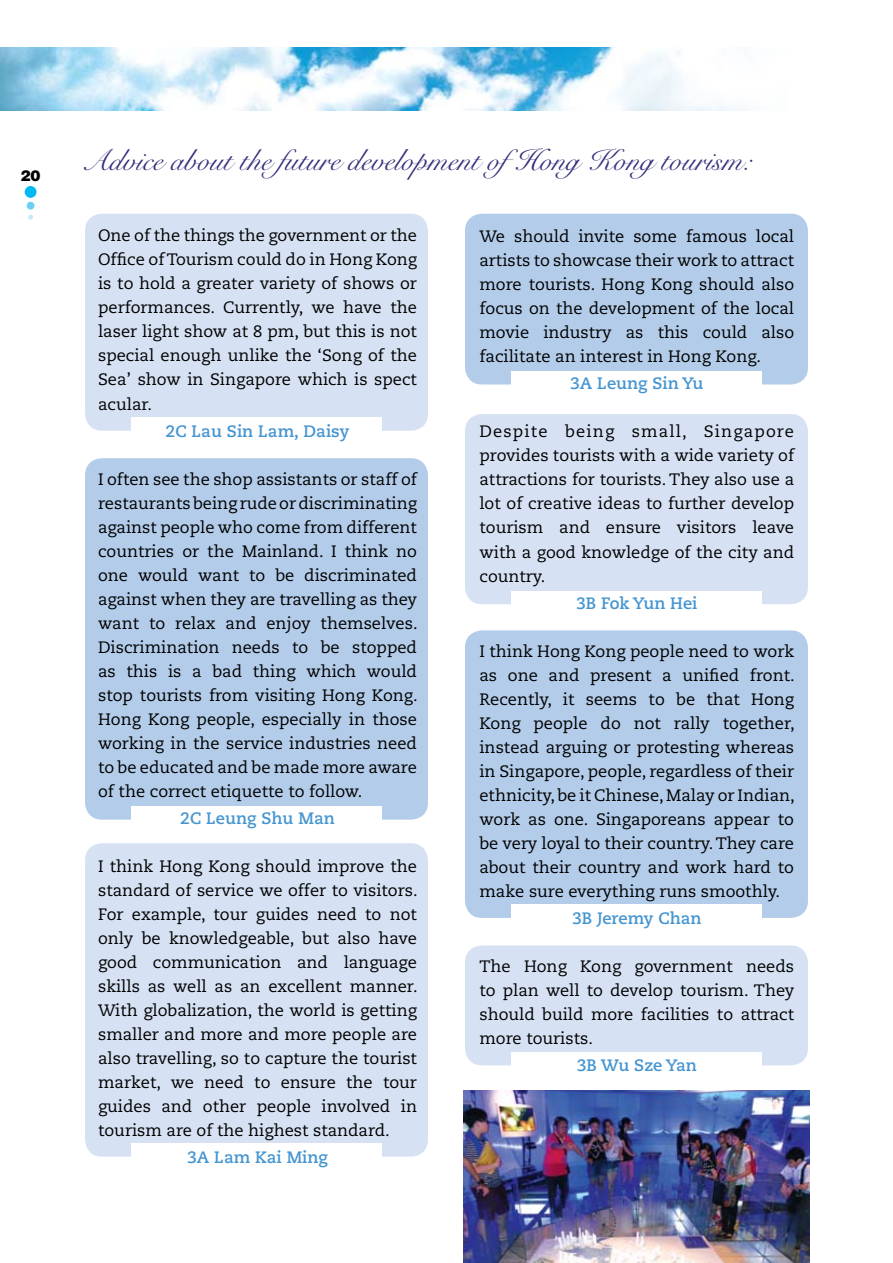
<style>
.page{position:relative;width:893px;height:1263px;background:#fff}
.page>*{position:absolute;margin:0;border:0;box-sizing:border-box;transform-origin:0 0}
.t1{font:30px "Snell Roundhand Script";color:#322e7a}
.t2{font:16.5px/24px "Caecilia";color:#000;text-align:justify}
.t3{font:700 16.5px "Caecilia";color:#4595d1}
.t4{font:900 15px "Helvetica";color:#000}
</style>
<div class="page">
<div style="left:25px;top:186px;width:12px;height:12px;background:#00b9f2;border-radius:50%"></div>
<div style="left:27px;top:202px;width:8px;height:8px;background:#6dcff6;border-radius:50%"></div>
<svg style="left:28px;top:215px;width:5px;height:5px"></svg>
<img style="left:0;top:48px;width:748px;height:63px">
<div style="left:85px;top:214px;width:343px;height:217px;background:#d6e2f4;border-radius:17px"></div>
<div style="left:465px;top:414px;width:343px;height:190px;background:#d6e2f4;border-radius:17px"></div>
<div style="left:465px;top:945px;width:343px;height:120px;background:#d6e2f4;border-radius:17px"></div>
<div style="left:85px;top:843px;width:343px;height:314px;background:#d6e2f4;border-radius:17px"></div>
<div style="left:85px;top:458px;width:343px;height:362px;background:#b3ccea;border-radius:17px"></div>
<div style="left:465px;top:214px;width:343px;height:170px;background:#b3ccea;border-radius:17px"></div>
<div style="left:465px;top:630px;width:343px;height:288px;background:#b3ccea;border-radius:17px"></div>
<div style="left:131px;top:417px;width:250px;height:29px;background:#fff"></div>
<div style="left:511px;top:591px;width:250px;height:28px;background:#fff"></div>
<div style="left:511px;top:1052px;width:250px;height:29px;background:#fff"></div>
<div style="left:131px;top:1143px;width:250px;height:29px;background:#fff"></div>
<div style="left:131px;top:806px;width:250px;height:29px;background:#fff"></div>
<div style="left:511px;top:371px;width:250px;height:29px;background:#fff"></div>
<div style="left:511px;top:904px;width:250px;height:29px;background:#fff"></div>
<img style="left:463px;top:1091px;width:346px;height:172px">
<p class="t4" style="left:21px;top:165px;width:22px">20</p>
<h1 class="t1" style="left:82px;top:143px;width:670px">Advice about the future development ofHong Kong tourism:</h1>
<p class="t2" style="left:98px;top:224px;width:320px">One of the things the government or the Office of Tourism could do in Hong Kong is to hold a greater variety of shows or performances. Currently, we have the laser light show at 8 pm, but this is not special enough unlike the ‘Song of the Sea’ show in Singapore which is spect acular.</p>
<p class="t3" style="left:166px;top:421px;width:185px">2C Lau Sin Lam, Daisy</p>
<p class="t2" style="left:98px;top:467px;width:321px">I often see the shop assistants or staff of restaurants being rude or discriminating against people who come from different countries or the Mainland. I think no one would want to be discriminated against when they are travelling as they want to relax and enjoy themselves.<br>Discrimination needs to be stopped as this is a bad thing which would stop tourists from visiting Hong Kong.<br>Hong Kong people, especially in those working in the service industries need to be educated and be made more aware of the correct etiquette to follow.</p>
<p class="t3" style="left:180px;top:808px;width:156px">2C Leung Shu Man</p>
<p class="t2" style="left:98px;top:854px;width:321px">I think Hong Kong should improve the standard of service we offer to visitors.<br>For example, tour guides need to not only be knowledgeable, but also have good communication and language skills as well as an excellent manner.<br>With globalization, the world is getting smaller and more and more people are also travelling, so to capture the tourist market, we need to ensure the tour guides and other people involved in tourism are of the highest standard.</p>
<p class="t3" style="left:187px;top:1147px;width:142px">3A Lam Kai Ming</p>
<p class="t2" style="left:479px;top:225px;width:316px">We should invite some famous local artists to showcase their work to attract more tourists. Hong Kong should also focus on the development of the local movie industry as this could also facilitate an interest in Hong Kong.</p>
<p class="t3" style="left:570px;top:374px;width:135px">3A Leung Sin Yu</p>
<p class="t2" style="left:479px;top:420px;width:316px">Despite being small, Singapore provides tourists with a wide variety of attractions for tourists. They also use a lot of creative ideas to further develop tourism and ensure visitors leave with a good knowledge of the city and country.</p>
<p class="t3" style="left:576px;top:593px;width:123px">3B Fok Yun Hei</p>
<p class="t2" style="left:479px;top:639px;width:317px">I think Hong Kong people need to work as one and present a unified front.<br>Recently, it seems to be that Hong Kong people do not rally together, instead arguing or protesting whereas in Singapore, people, regardless of their ethnicity, be it Chinese, Malay or Indian, work as one. Singaporeans appear to be very loyal to their country. They care about their country and work hard to make sure everything runs smoothly.</p>
<p class="t3" style="left:572px;top:908px;width:131px">3B Jeremy Chan</p>
<p class="t2" style="left:479px;top:954px;width:316px">The Hong Kong government needs to plan well to develop tourism. They should build more facilities to attract more tourists.</p>
<p class="t3" style="left:577px;top:1055px;width:121px">3B Wu Sze Yan</p>
</div>
